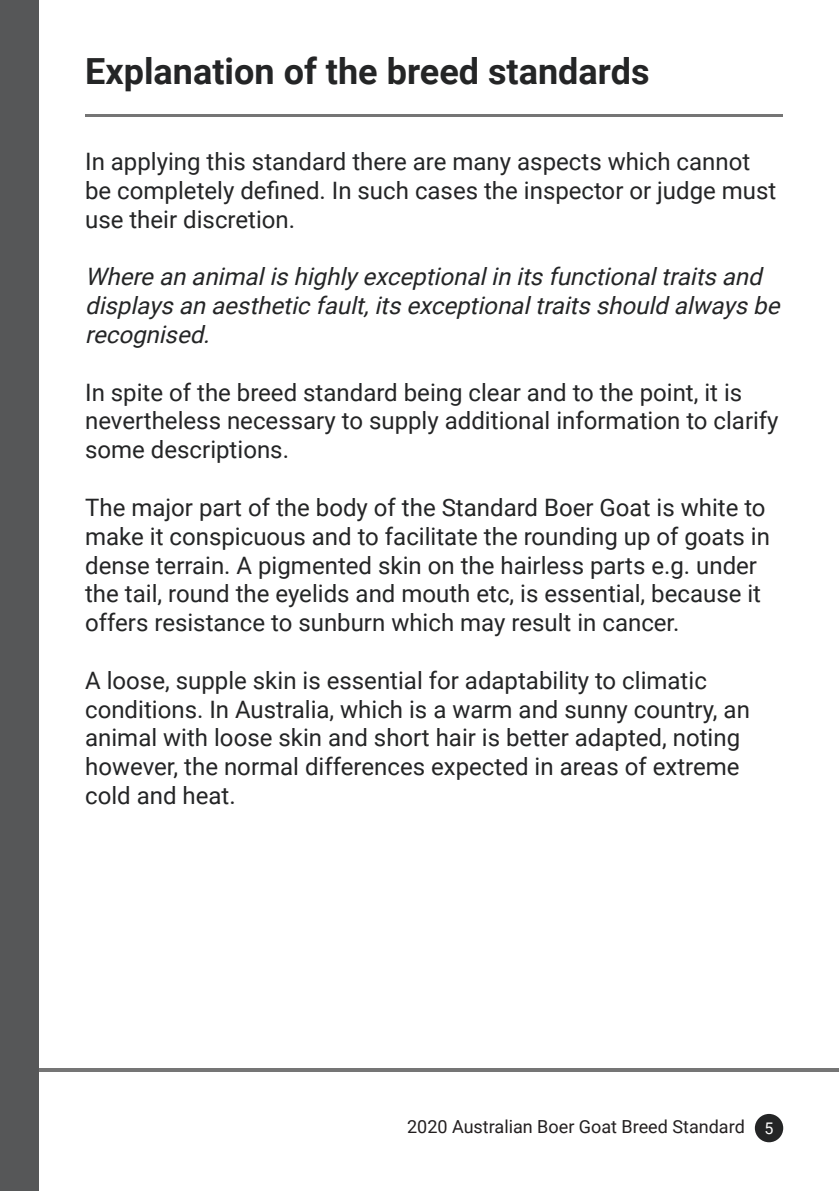
<style>
.page{position:relative;width:840px;height:1191px;background:#fff}
.page>*{position:absolute;margin:0;border:0;box-sizing:border-box;transform-origin:0 0}
.t1{font:700 36px "Roboto";color:#242526}
.t2{font:24px/28.8px "Roboto";color:#242526}
.t3{font:italic 24px/28.8px "Roboto";color:#242526}
.t4{font:18px "Roboto";color:#231f20}
.s1{font-size:16px;color:#fff}
</style>
<div class="page">
<div style="left:754px;top:1114px;width:28px;height:28px;background:#242526;border-radius:50%"></div>
<hr style="left:0;top:1068px;width:838px;height:3px;background:#757575">
<div style="left:0;top:0;width:39px;height:1191px;background:#565758"></div>
<hr style="left:85px;top:114px;width:697px;height:3px;background:#757575">
<h1 class="t1" style="left:85px;top:50px;width:565px">Explanation of the breed standards</h1>
<p class="t2" style="left:85px;top:147px;width:692px">In applying this standard there are many aspects which cannot be completely defined. In such cases the inspector or judge must use their discretion.</p>
<p class="t3" style="left:85px;top:263px;width:701px">Where an animalis highly exceptionalin its functionaltraits and displays an aesthetic fault,its exceptionaltraits should always be recognised.</p>
<p class="t2" style="left:85px;top:378px;width:694px">In spite of the breed standard being clear and to the point, it is nevertheless necessary to supply additional information to clarify some descriptions.</p>
<p class="t2" style="left:85px;top:493px;width:686px">The major part of the body of the Standard Boer Goat is white to make it conspicuous and to facilitate the rounding up of goats in dense terrain. A pigmented skin on the hairless parts e.g. under the tail, round the eyelids and mouth etc, is essential, because it offers resistance to sunburn which may result in cancer.</p>
<p class="t2" style="left:85px;top:666px;width:666px">A loose, supple skin is essential for adaptability to climatic conditions. In Australia, which is a warm and sunny country, an animal with loose skin and short hair is better adapted, noting however, the normal differences expected in areas of extreme cold and heat.</p>
<p class="t4" style="left:407px;top:1116px;width:368px">2020 Australian Boer Goat Breed Standard <span class="s1">5</span></p>
</div>
